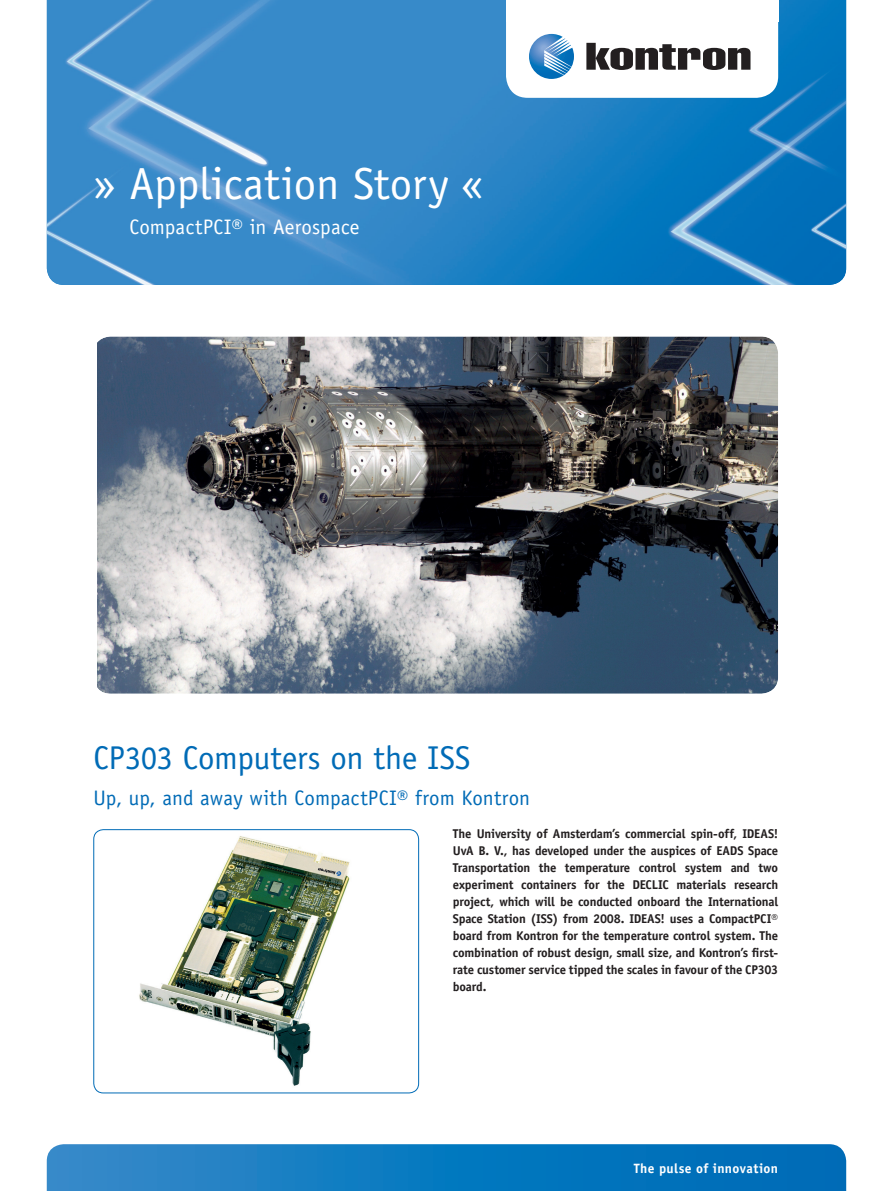
<style>
.page{position:relative;width:893px;height:1191px;background:#fff}
.page>*{position:absolute;margin:0;border:0;box-sizing:border-box;transform-origin:0 0}
.t1{font:45px "Officina Sans";color:#fff}
.t2{font:33px "Officina Sans";letter-spacing:-.005em;color:#006bb6}
.t3{font:21px "Officina Sans";letter-spacing:.01em;color:#006bb6}
.t4{font:21px "Officina Sans";letter-spacing:.005em;color:#fff}
.t5{font:700 13.5px "Officina Sans";letter-spacing:.025em;color:#fff}
.t6{font:700 12.75px/17px "Officina Sans";letter-spacing:-.015em;color:#231f20;text-align:justify}
</style>
<div class="page">
<img style="left:47px;top:0;width:799px;height:285px">
<svg style="left:47px;top:1144px;width:799px;height:47px;background:#117ac0"></svg>
<svg style="left:506px;top:21px;width:272px;height:77px"></svg>
<div style="left:506px;top:0;width:272px;height:21px;background:#fff"></div>
<img style="left:98px;top:336px;width:680px;height:357px">
<img style="left:139px;top:836px;width:211px;height:250px">
<div style="left:94px;top:829px;width:325px;height:264px;border:1px solid #006bb6;border-radius:10px"></div>
<h1 class="t1" style="left:94px;top:167px;width:392px">» Application Story «</h1>
<h3 class="t4" style="left:129px;top:219px;width:232px">CompactPCI® in Aerospace</h3>
<h2 class="t2" style="left:94px;top:745px;width:378px">CP303 Computers on the ISS</h2>
<h3 class="t3" style="left:94px;top:789px;width:438px">Up, up, and away with CompactPCI® from Kontron</h3>
<p class="t6" style="left:453px;top:826px;width:327px">The University of Amsterdam’s commercial spin-off, IDEAS!<br>UvA B. V., has developed under the auspices of EADS Space Transportation the temperature control system and two experiment containers for the DECLIC materials research project, which will be conducted onboard the International Space Station (ISS) from 2008. IDEAS! uses a CompactPCI® board from Kontron for the temperature control system. The combination of robust design, small size, and Kontron’s first&shy;rate customer service tipped the scales in favour of the CP303 board.</p>
<p class="t5" style="left:634px;top:1163px;width:146px">The pulse of innovation</p>
</div>
